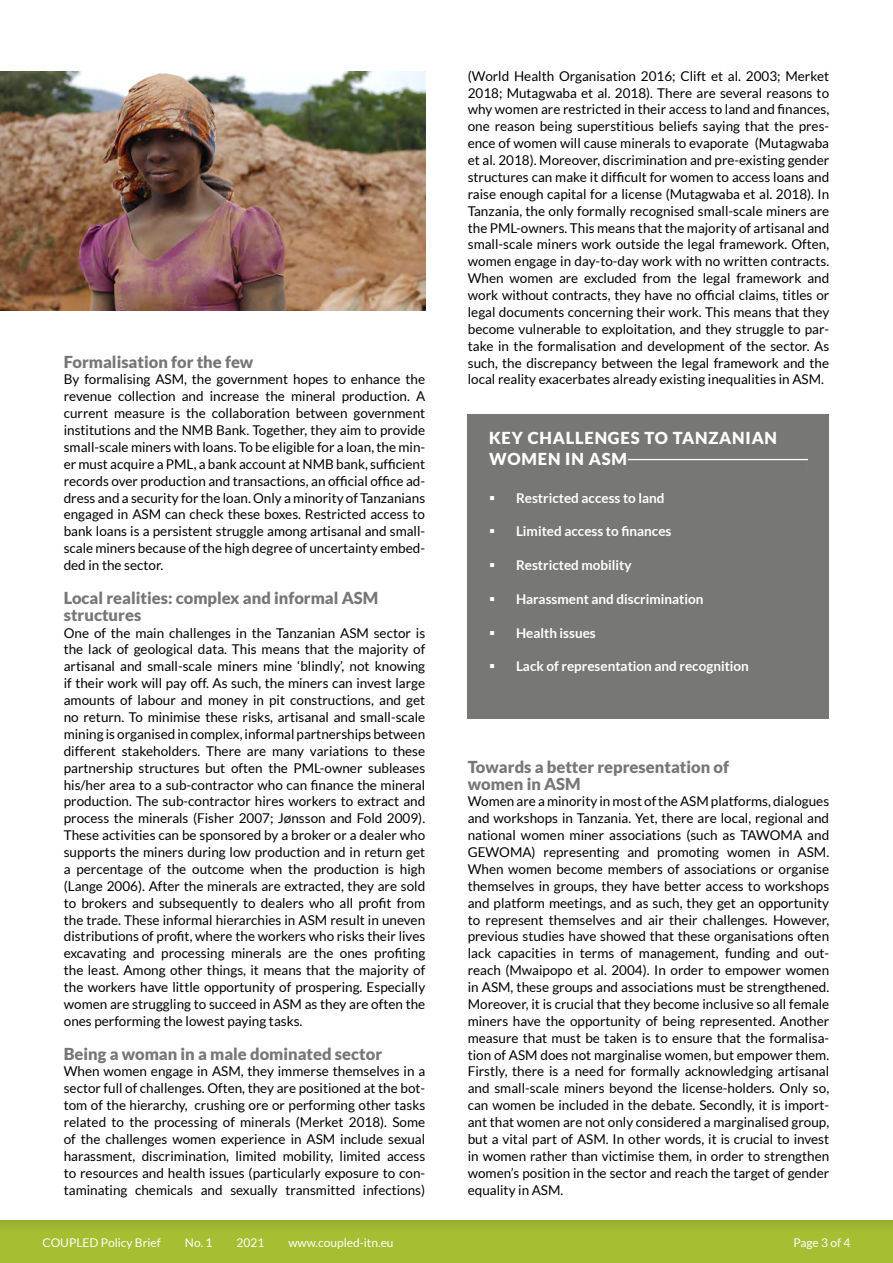
<style>
.page{position:relative;width:893px;height:1263px;background:#fff}
.page>*{position:absolute;margin:0;border:0;box-sizing:border-box;transform-origin:0 0}
.t1{font:900 16.5px/17px "Lato";color:#777776}
.t2{font:900 16.5px/20.7px "Lato";letter-spacing:.05em;color:#fff}
.t3{font:13.5px/16.8px "Lato";color:#000;text-align:justify}
.t4{font:700 13.5px "Lato";color:#fff}
.t5{font:12px "Lato";color:#fff}
</style>
<div class="page">
<div style="left:0;top:1220px;width:893px;height:43px;background:#a5be32"></div>
<div style="left:0;top:1220px;width:893px;height:11px;background:#9db52f"></div>
<div style="left:468px;top:414px;width:361px;height:305px;background:#777776"></div>
<hr style="left:628px;top:459px;width:180px;height:1px;background:#fff">
<img style="left:0;top:72px;width:425px;height:239px">
<p class="t1" style="left:64px;top:353px;width:191px">Formalisation for the few</p>
<p class="t3" style="left:64px;top:371px;width:363px">By formalising ASM, the government hopes to enhance the revenue collection and increase the mineral production. A current measure is the collaboration between government institutions and the NMB Bank. Together, they aim to provide small-scale miners with loans. To be eligible for a loan, the min&shy;er must acquire a PML, a bank account at NMB bank, sufficient records over production and transactions, an official office ad&shy;dress and a security for the loan. Only a minority of Tanzanians engaged in ASM can check these boxes. Restricted access to bank loans is a persistent struggle among artisanal and small&shy;scale miners because of the high degree of uncertainty embed&shy;ded in the sector.</p>
<p class="t1" style="left:64px;top:589px;width:316px">Local realities: complex and informal ASM structures</p>
<p class="t3" style="left:64px;top:624px;width:363px">One of the main challenges in the Tanzanian ASM sector is the lack of geological data. This means that the majority of artisanal and small-scale miners mine ‘blindly’, not knowing if their work will pay off. As such, the miners can invest large amounts of labour and money in pit constructions, and get no return. To minimise these risks, artisanal and small-scale mining is organised in complex, informal partnerships between different stakeholders. There are many variations to these partnership structures but often the PML-owner subleases his/her area to a sub-contractor who can finance the mineral production. The sub-contractor hires workers to extract and process the minerals (Fisher 2007; Jønsson and Fold 2009).<br>These activities can be sponsored by a broker or a dealer who supports the miners during low production and in return get a percentage of the outcome when the production is high (Lange 2006). After the minerals are extracted, they are sold to brokers and subsequently to dealers who all profit from the trade. These informal hierarchies in ASM result in uneven distributions of profit, where the workers who risks their lives excavating and processing minerals are the ones profiting the least. Among other things, it means that the majority of the workers have little opportunity of prospering. Especially women are struggling to succeed in ASM as they are often the ones performing the lowest paying tasks.</p>
<p class="t1" style="left:64px;top:1045px;width:320px">Being a woman in a male dominated sector</p>
<p class="t3" style="left:64px;top:1063px;width:363px">When women engage in ASM, they immerse themselves in a sector full of challenges. Often, they are positioned at the bot&shy;tom of the hierarchy, crushing ore or performing other tasks related to the processing of minerals (Merket 2018). Some of the challenges women experience in ASM include sexual harassment, discrimination, limited mobility, limited access to resources and health issues (particularly exposure to con&shy;taminating chemicals and sexually transmitted infections)</p>
<p class="t3" style="left:468px;top:67px;width:363px">(World Health Organisation 2016; Clift et al. 2003; Merket 2018; Mutagwaba et al. 2018). There are several reasons to why women are restricted in their access to land and finances, one reason being superstitious beliefs saying that the pres&shy;ence of women will cause minerals to evaporate (Mutagwaba et al. 2018). Moreover, discrimination and pre-existing gender structures can make it difficult for women to access loans and raise enough capital for a license (Mutagwaba et al. 2018). In Tanzania, the only formally recognised small-scale miners are the PML-owners. This means that the majority of artisanal and small-scale miners work outside the legal framework. Often, women engage in day-to-day work with no written contracts.<br>When women are excluded from the legal framework and work without contracts, they have no official claims, titles or legal documents concerning their work. This means that they become vulnerable to exploitation, and they struggle to par&shy;take in the formalisation and development of the sector. As such, the discrepancy between the legal framework and the local reality exacerbates already existing inequalities in ASM.</p>
<p class="t2" style="left:489px;top:428px;width:290px">KEY CHALLENGES TO TANZANIAN<br>WOMEN IN ASM</p>
<p class="t4" style="left:516px;top:490px;width:150px">Restricted access to land</p>
<p class="t4" style="left:516px;top:524px;width:157px">Limited access to finances</p>
<p class="t4" style="left:516px;top:557px;width:117px">Restricted mobility</p>
<p class="t4" style="left:516px;top:591px;width:189px">Harassment and discrimination</p>
<p class="t4" style="left:516px;top:625px;width:81px">Health issues</p>
<p class="t4" style="left:516px;top:659px;width:234px">Lack of representation and recognition</p>
<p class="t1" style="left:468px;top:758px;width:263px">Towards a better representation of women in ASM</p>
<p class="t3" style="left:468px;top:793px;width:363px">Women are a minority in most of the ASM platforms, dialogues and workshops in Tanzania. Yet, there are local, regional and national women miner associations (such as TAWOMA and GEWOMA) representing and promoting women in ASM.<br>When women become members of associations or organise themselves in groups, they have better access to workshops and platform meetings, and as such, they get an opportunity to represent themselves and air their challenges. However, previous studies have showed that these organisations often lack capacities in terms of management, funding and out&shy;reach (Mwaipopo et al. 2004). In order to empower women in ASM, these groups and associations must be strengthened.<br>Moreover, it is crucial that they become inclusive so all female miners have the opportunity of being represented. Another measure that must be taken is to ensure that the formalisa&shy;tion of ASM does not marginalise women, but empower them.<br>Firstly, there is a need for formally acknowledging artisanal and small-scale miners beyond the license-holders. Only so, can women be included in the debate. Secondly, it is import&shy;ant that women are not only considered a marginalised group, but a vital part of ASM. In other words, it is crucial to invest in women rather than victimise them, in order to strengthen women’s position in the sector and reach the target of gender equality in ASM.</p>
<p class="t5" style="left:43px;top:1235px;width:120px">COUPLED Policy Brief</p>
<p class="t5" style="left:185px;top:1235px;width:29px">No. 1</p>
<p class="t5" style="left:236px;top:1235px;width:29px">2021</p>
<p class="t5" style="left:288px;top:1235px;width:107px">www.coupled-itn.eu</p>
<p class="t5" style="left:793px;top:1235px;width:59px">Page 3 of 4</p>
</div>
